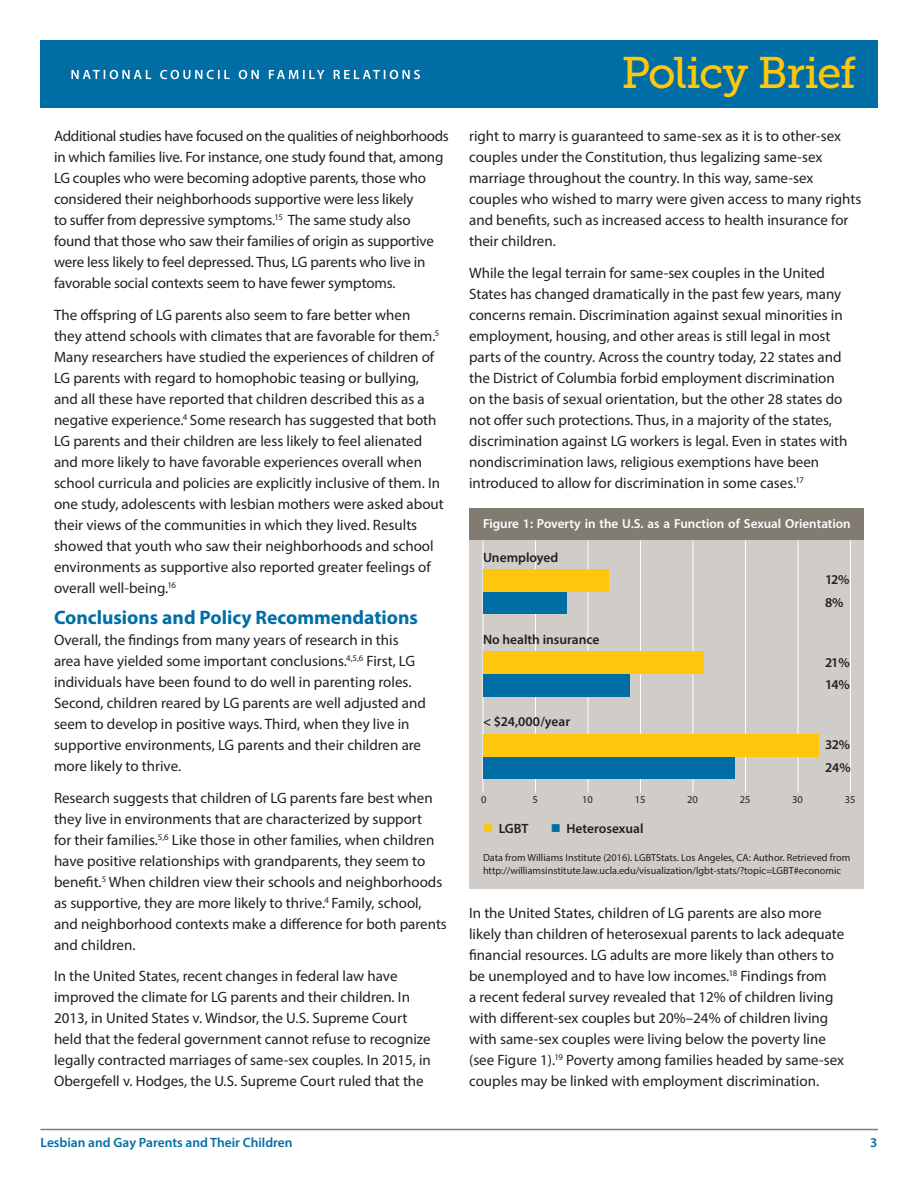
<style>
.page{position:relative;width:918px;height:1188px;background:#fff}
.page>*{position:absolute;margin:0;border:0;box-sizing:border-box;transform-origin:0 0}
.t1{font:44.1px "Museo Slab 500";letter-spacing:-.04em;color:#fec70c}
._2_subheads{font:700 19.5px "Myriad Pro";color:#006ea5}
._1_body_copy{font:15px/21px "Myriad Pro";color:#231f20}
.t2{font:600 13.5px "Myriad Pro";color:#231f20}
.t3{font:600 13.5px "Myriad Pro";color:#006ea5}
.t4{font:600 13.2px "Myriad Pro";color:#fff}
.t5{font:10.5px "Myriad Pro";color:#231f20}
.t6{font:10.2px "Myriad Pro";color:#231f20}
.s1{color:#fec70c}
.s2{color:#006ea5}
</style>
<div class="page">
<div style="left:40px;top:40px;width:838px;height:68px;background:#006ea5"></div>
<svg style="left:71px;top:70px;width:349px;height:9px"></svg>
<hr style="left:40px;top:1129px;width:838px;height:1px;background:#817b71">
<div style="left:470px;top:540px;width:394px;height:349px;background:#d0ccc7"></div>
<hr style="left:483px;top:541px;width:1px;height:252px;background:#fff">
<hr style="left:535px;top:541px;width:1px;height:252px;background:#fff">
<hr style="left:588px;top:541px;width:1px;height:252px;background:#fff">
<hr style="left:640px;top:541px;width:1px;height:252px;background:#fff">
<hr style="left:693px;top:541px;width:1px;height:252px;background:#fff">
<hr style="left:745px;top:541px;width:1px;height:252px;background:#fff">
<hr style="left:798px;top:541px;width:1px;height:252px;background:#fff">
<hr style="left:850px;top:541px;width:1px;height:252px;background:#fff">
<div style="left:470px;top:508px;width:394px;height:32px;background:#817b71"></div>
<div style="left:483px;top:591px;width:84px;height:23px;background:#006ea5"></div>
<div style="left:483px;top:674px;width:147px;height:22px;background:#006ea5"></div>
<div style="left:483px;top:756px;width:252px;height:23px;background:#006ea5"></div>
<div style="left:483px;top:569px;width:126px;height:22px;background:#fec70c"></div>
<div style="left:483px;top:651px;width:221px;height:23px;background:#fec70c"></div>
<div style="left:483px;top:734px;width:336px;height:22px;background:#fec70c"></div>
<p class="_1_body_copy" style="left:54px;top:125px;width:396px">Additional studies have focused on the qualities of neighborhoods in which families live. For instance, one study found that, among LG couples who were becoming adoptive parents, those who considered their neighborhoods supportive were less likely<br>to suffer from depressive symptoms.<sup>15</sup> The same study also found that those who saw their families of origin as supportive were less likely to feel depressed. Thus, LG parents who live in favorable social contexts seem to have fewer symptoms.</p>
<p class="_1_body_copy" style="left:54px;top:304px;width:391px">The offspring of LG parents also seem to fare better when<br>they attend schools with climates that are favorable for them.<sup>5<br></sup>Many researchers have studied the experiences of children of LG parents with regard to homophobic teasing or bullying, and all these have reported that children described this as a negative experience.<sup>4</sup> Some research has suggested that both LG parents and their children are less likely to feel alienated and more likely to have favorable experiences overall when school curricula and policies are explicitly inclusive of them. In one study, adolescents with lesbian mothers were asked about their views of the communities in which they lived. Results showed that youth who saw their neighborhoods and school environments as supportive also reported greater feelings of overall well-being.<sup>16</sup></p>
<p class="_2_subheads" style="left:54px;top:605px;width:366px">Conclusions and Policy Recommendations</p>
<p class="_1_body_copy" style="left:54px;top:629px;width:373px">Overall, the findings from many years of research in this area have yielded some important conclusions.<sup>4,5,6</sup> First, LG individuals have been found to do well in parenting roles.<br>Second, children reared by LG parents are well adjusted and seem to develop in positive ways. Third, when they live in supportive environments, LG parents and their children are more likely to thrive.</p>
<p class="_1_body_copy" style="left:54px;top:787px;width:394px">Research suggests that children of LG parents fare best when they live in environments that are characterized by support<br>for their families.<sup>5,6</sup> Like those in other families, when children have positive relationships with grandparents, they seem to benefit.<sup>5</sup> When children view their schools and neighborhoods as supportive, they are more likely to thrive.<sup>4</sup> Family, school, and neighborhood contexts make a difference for both parents and children.</p>
<p class="_1_body_copy" style="left:54px;top:965px;width:378px">In the United States, recent changes in federal law have improved the climate for LG parents and their children. In 2013, in United States v. Windsor, the U.S. Supreme Court held that the federal government cannot refuse to recognize legally contracted marriages of same-sex couples. In 2015, in Obergefell v. Hodges, the U.S. Supreme Court ruled that the</p>
<p class="t1" style="left:622px;top:49px;width:236px">Policy Brief</p>
<p class="_1_body_copy" style="left:469px;top:125px;width:394px">right to marry is guaranteed to same-sex as it is to other-sex couples under the Constitution, thus legalizing same-sex marriage throughout the country. In this way, same-sex couples who wished to marry were given access to many rights and benefits, such as increased access to health insurance for their children.</p>
<p class="_1_body_copy" style="left:469px;top:262px;width:380px">While the legal terrain for same-sex couples in the United States has changed dramatically in the past few years, many concerns remain. Discrimination against sexual minorities in employment, housing, and other areas is still legal in most parts of the country. Across the country today, 22 states and the District of Columbia forbid employment discrimination on the basis of sexual orientation, but the other 28 states do not offer such protections. Thus, in a majority of the states, discrimination against LG workers is legal. Even in states with nondiscrimination laws, religious exemptions have been introduced to allow for discrimination in some cases.<sup>17</sup></p>
<p class="t4" style="left:483px;top:516px;width:369px">Figure 1: Poverty in the U.S. as a Function of Sexual Orientation</p>
<p class="t2" style="left:483px;top:549px;width:77px">Unemployed</p>
<p class="t2" style="left:483px;top:631px;width:118px">No health insurance</p>
<p class="t2" style="left:483px;top:713px;width:89px">&lt; $24,000/year</p>
<p class="t2" style="left:825px;top:571px;width:26px">12%</p>
<p class="t2" style="left:825px;top:594px;width:20px">8%</p>
<p class="t2" style="left:825px;top:654px;width:26px">21%</p>
<p class="t2" style="left:825px;top:676px;width:27px">14%</p>
<p class="t2" style="left:825px;top:736px;width:27px">32%</p>
<p class="t2" style="left:825px;top:759px;width:27px">24%</p>
<p class="t5" style="left:481px;top:793px;width:7px">0</p>
<p class="t5" style="left:532px;top:793px;width:7px">5</p>
<p class="t5" style="left:582px;top:793px;width:12px">10</p>
<p class="t5" style="left:635px;top:793px;width:12px">15</p>
<p class="t5" style="left:687px;top:793px;width:12px">20</p>
<p class="t5" style="left:740px;top:793px;width:12px">25</p>
<p class="t5" style="left:792px;top:793px;width:12px">30</p>
<p class="t5" style="left:845px;top:793px;width:12px">35</p>
<p class="t2" style="left:483px;top:820px;width:47px"><span class="s1">■</span> LGBT</p>
<p class="t2" style="left:551px;top:820px;width:94px"><span class="s2">■</span> Heterosexual</p>
<p class="t6" style="left:483px;top:851px;width:369px">Data from Williams Institute (2016). LGBTStats. Los Angeles, CA: Author. Retrieved from</p>
<p class="t6" style="left:483px;top:865px;width:360px">http://williamsinstitute.law.ucla.edu/visualization/lgbt-stats/?topic=LGBT#economic</p>
<p class="_1_body_copy" style="left:469px;top:902px;width:377px">In the United States, children of LG parents are also more likely than children of heterosexual parents to lack adequate financial resources. LG adults are more likely than others to be unemployed and to have low incomes.<sup>18</sup> Findings from<br>a recent federal survey revealed that 12% of children living with different-sex couples but 20%–24% of children living with same-sex couples were living below the poverty line (see Figure 1).<sup>19</sup> Poverty among families headed by same-sex couples may be linked with employment discrimination.</p>
<p class="t3" style="left:40px;top:1134px;width:254px">Lesbian and Gay Parents and Their Children</p>
<p class="t3" style="left:870px;top:1134px;width:9px">3</p>
</div>
